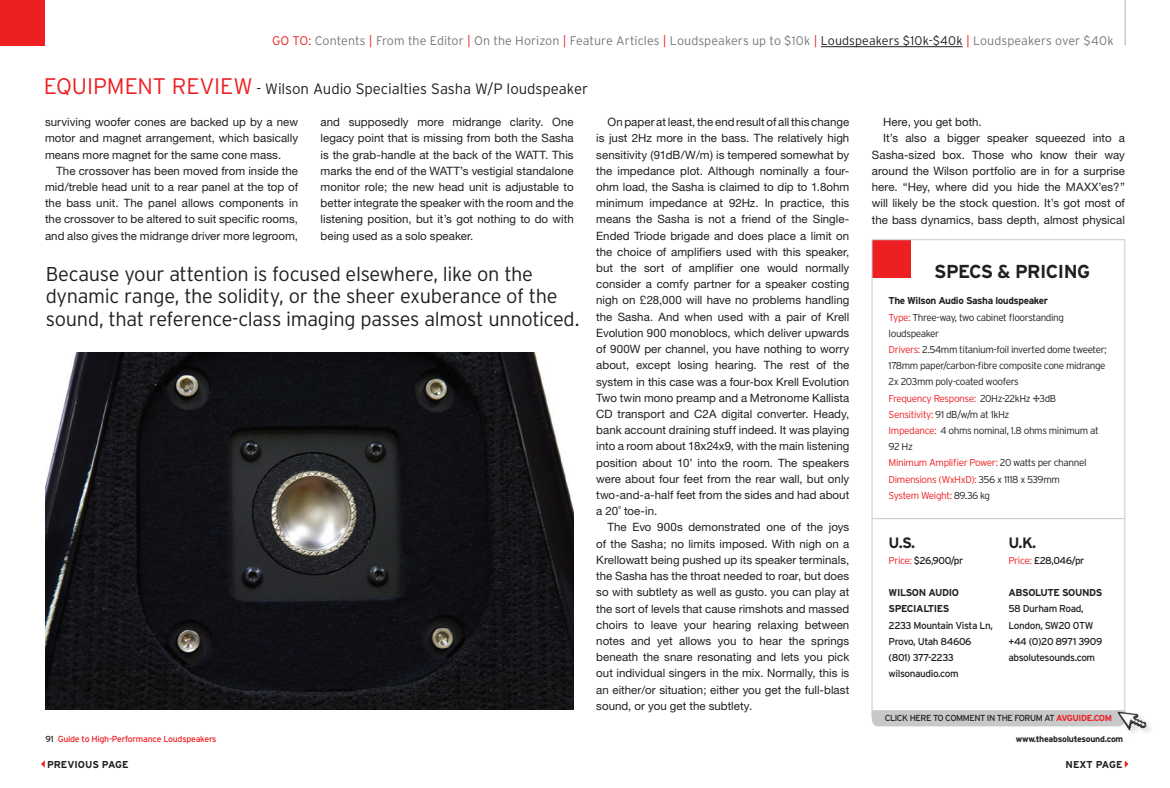
<style>
.page{position:relative;width:1170px;height:788px;background:#fff}
.page>*{position:absolute;margin:0;border:0;box-sizing:border-box;transform-origin:0 0}
.t1{font:300 22.5px "Interstate";letter-spacing:-.005em;color:#ee1f23}
.t2{font:300 20px/22.5px "Interstate";letter-spacing:-.02em;color:#231f20}
.t3{font:700 18.75px "Interstate";letter-spacing:-.03em;color:#231f20}
.t4{font:300 15px "Interstate";letter-spacing:-.005em;color:#231f20}
.t5{font:700 15px "Interstate";color:#231f20}
.t6{font:300 12.5px "Interstate";letter-spacing:.005em;color:#76787b}
.t7{font:11.5px/16.2px "Helvetica Neue";letter-spacing:.005em;color:#231f20;text-align:justify}
.t8{font:300 10px/16.2px "Interstate";letter-spacing:-.04em;color:#231f20}
.t9{font:10px/16.2px "Interstate";letter-spacing:-.04em;color:#231f20}
.t10{font:700 10px/16.2px "Interstate";letter-spacing:-.04em;color:#231f20}
.t11{font:700 10px "Interstate";color:#231f20}
.t12{font:8.75px "Interstate";letter-spacing:-.03em;color:#ee1f23}
.t13{font:8.75px "Interstate";letter-spacing:-.05em;color:#231f20}
.t14{font:700 8.75px "Interstate";letter-spacing:-.03em;color:#231f20}
.t15{font:700 8.75px "Interstate";color:#ee1f23}
.s1{color:#ee1f23}
.s2{color:#231f20}
.s3{font-weight:700}
.s4{font-weight:300;color:#ee1f23}
.s5{font-weight:700;color:#ee1f23}
</style>
<div class="page">
<svg style="left:41px;top:760px;width:4px;height:7px"></svg>
<div style="left:0;top:0;width:45px;height:45px;background:#ee1f23"></div>
<hr style="left:1125px;top:0;width:1px;height:45px;background:#b2b3b7">
<hr style="left:821px;top:46px;width:142px;height:1px;background:#231f20">
<img style="left:45px;top:353px;width:529px;height:356px">
<div style="left:872px;top:240px;width:38px;height:38px;background:#ee1f23"></div>
<hr style="left:872px;top:518px;width:253px;height:1px;background:#c7c8ca">
<div style="left:872px;top:710px;width:244px;height:16px;background:#c7c8ca"></div>
<img style="left:1116px;top:710px;width:33px;height:21px">
<p class="t6" style="left:272px;top:34px;width:843px"><span class="s1">go to:</span> Contents <span class="s1">|</span> From the Editor <span class="s1">|</span> On the Horizon <span class="s1">|</span> Feature Articles <span class="s1">|</span> Loudspeakers up to $10k <span class="s1">|</span> <span class="s2">Loudspeakers $10k-$40k</span> <span class="s1">|</span> Loudspeakers over $40k</p>
<h1 class="t1" style="left:44px;top:73px;width:184px">EQUIPM ENT review</h1>
<h3 class="t4" style="left:257px;top:80px;width:333px">- Wilson Audio Specialties Sasha W/P loudspeaker</h3>
<p class="t7" style="left:45px;top:114px;width:255px">surviving woofer cones are backed up by a new motor and magnet arrangement, which basically means more magnet for the same cone mass.</p>
<p class="t7" style="left:45px;top:162px;width:255px;text-indent:11px">The crossover has been moved from inside the mid/treble head unit to a rear panel at the top of the bass unit. The panel allows components in the crossover to be altered to suit specific rooms, and also gives the midrange driver more legroom,</p>
<p class="t7" style="left:321px;top:114px;width:255px">and supposedly more midrange clarity. One legacy point that is missing from both the Sasha is the grab-handle at the back of the WATT. This marks the end of the WATT’s vestigial standalone monitor role; the new head unit is adjustable to better integrate the speaker with the room and the listening position, but it’s got nothing to do with being used as a solo speaker.</p>
<p class="t7" style="left:596px;top:114px;width:255px;text-indent:11px">On paper at least, the end result of all this change is just 2Hz more in the bass. The relatively high sensitivity (91dB/W/m) is tempered somewhat by the impedance plot. Although nominally a four&shy;ohm load, the Sasha is claimed to dip to 1.8ohm minimum impedance at 92Hz. In practice, this means the Sasha is not a friend of the Single-Ended Triode brigade and does place a limit on the choice of amplifiers used with this speaker, but the sort of amplifier one would normally consider a comfy partner for a speaker costing nigh on £28,000 will have no problems handling the Sasha. And when used with a pair of Krell Evolution 900 monoblocs, which deliver upwards of 900W per channel, you have nothing to worry about, except losing hearing. The rest of the system in this case was a four-box Krell Evolution Two twin mono preamp and a Metronome Kallista CD transport and C2A digital converter. Heady, bank account draining stuff indeed. It was playing into a room about 18x24x9, with the main listening position about 10’ into the room. The speakers were about four feet from the rear wall, but only two-and-a-half feet from the sides and had about a 20˚ toe-in.</p>
<p class="t7" style="left:596px;top:519px;width:255px;text-indent:11px">The Evo 900s demonstrated one of the joys of the Sasha; no limits imposed. With nigh on a Krellowatt being pushed up its speaker terminals, the Sasha has the throat needed to roar, but does so with subtlety as well as gusto. you can play at the sort of levels that cause rimshots and massed choirs to leave your hearing relaxing between notes and yet allows you to hear the springs beneath the snare resonating and lets you pick out individual singers in the mix. Normally, this is an either/or situation; either you get the full-blast sound, or you get the subtlety.</p>
<h2 class="t2" style="left:46px;top:262px;width:535px">Because your attention is focused elsewhere, like on the dynamic range, the solidity, or the sheer exuberance of the sound, that reference-class imaging passes almost unnoticed.</h2>
<p class="t7" style="left:883px;top:114px;width:100px">Here, you get both.</p>
<p class="t7" style="left:883px;top:130px;width:243px">It’s also a bigger speaker squeezed into a</p>
<p class="t7" style="left:872px;top:146px;width:255px">Sasha-sized box. Those who know their way</p>
<p class="t7" style="left:872px;top:162px;width:255px">around the Wilson portfolio are in for a surprise</p>
<p class="t7" style="left:872px;top:179px;width:255px">here. “Hey, where did you hide the MAXX’es?”</p>
<p class="t7" style="left:872px;top:195px;width:255px">will likely be the stock question. It’s got most of</p>
<p class="t7" style="left:872px;top:211px;width:255px">the bass dynamics, bass depth, almost physical</p>
<h3 class="t3" style="left:934px;top:261px;width:155px">SPECS &amp; PRICING</h3>
<p class="t8" style="left:889px;top:292px;width:220px"><span class="s3">The Wilson Audio Sasha loudspeaker<br></span><span class="s1">Type:</span> Three-way, two cabinet floorstanding loudspeaker<br><span class="s1">Drivers:</span> 2.54mm titanium-foil inverted dome tweeter; 178mm paper/carbon-fibre composite cone midrange 2x 203mm poly-coated woofers<br><span class="s1">Frequency Response:</span> 20Hz-22kHz ±3dB<br><span class="s1">Sensitivity:</span> 91 dB/w/m at 1kHz<br><span class="s1">Impedance:</span> 4 ohms nominal, 1.8 ohms minimum at 92 Hz<br><span class="s1">Minimum Amplifier Power:</span> 20 watts per channel <span class="s1">Dimensions (WxHxD):</span> 356 x 1118 x 539mm<br><span class="s1">System Weight:</span> 89.36 kg</p>
<h3 class="t5" style="left:889px;top:534px;width:28px">U.S.</h3>
<p class="t9" style="left:889px;top:552px;width:76px"><span class="s4">Price:</span> $26,900/pr</p>
<p class="t10" style="left:889px;top:584px;width:72px">WILSON AUDIO<br>SPECIALTIES</p>
<p class="t9" style="left:889px;top:616px;width:106px">2233 Mountain Vista Ln,<br>Provo, Utah 84606 (801) 377-2233 wilsonaudio.com</p>
<h3 class="t5" style="left:1008px;top:534px;width:29px">U.K.</h3>
<p class="t9" style="left:1008px;top:552px;width:78px"><span class="s4">Price:</span> £28,046/pr</p>
<p class="t10" style="left:1008px;top:584px;width:95px">ABSOLUTE SOUNDS</p>
<p class="t9" style="left:1008px;top:600px;width:95px">58 Durham Road,<br>London, SW20 0TW +44 (0)20 8971 3909 absolutesounds.com</p>
<p class="t13" style="left:885px;top:713px;width:194px">CLICK HERE TO COMMENT IN THE FORUM at <span class="s5">avguide</span></p>
<p class="t15" style="left:1092px;top:713px;width:9px">.com</p>
<p class="t12" style="left:45px;top:734px;width:173px"><span class="s2">91</span> Guide to High-Performance Loudspeakers</p>
<p class="t14" style="left:1016px;top:734px;width:109px">www.theabsolutesound.com</p>
<p class="t10" style="left:47px;top:755px;width:35px">previous</p>
<p class="t10" style="left:102px;top:755px;width:27px">page</p>
<p class="t11" style="left:1066px;top:758px;width:57px">NEXT page</p>
</div>
